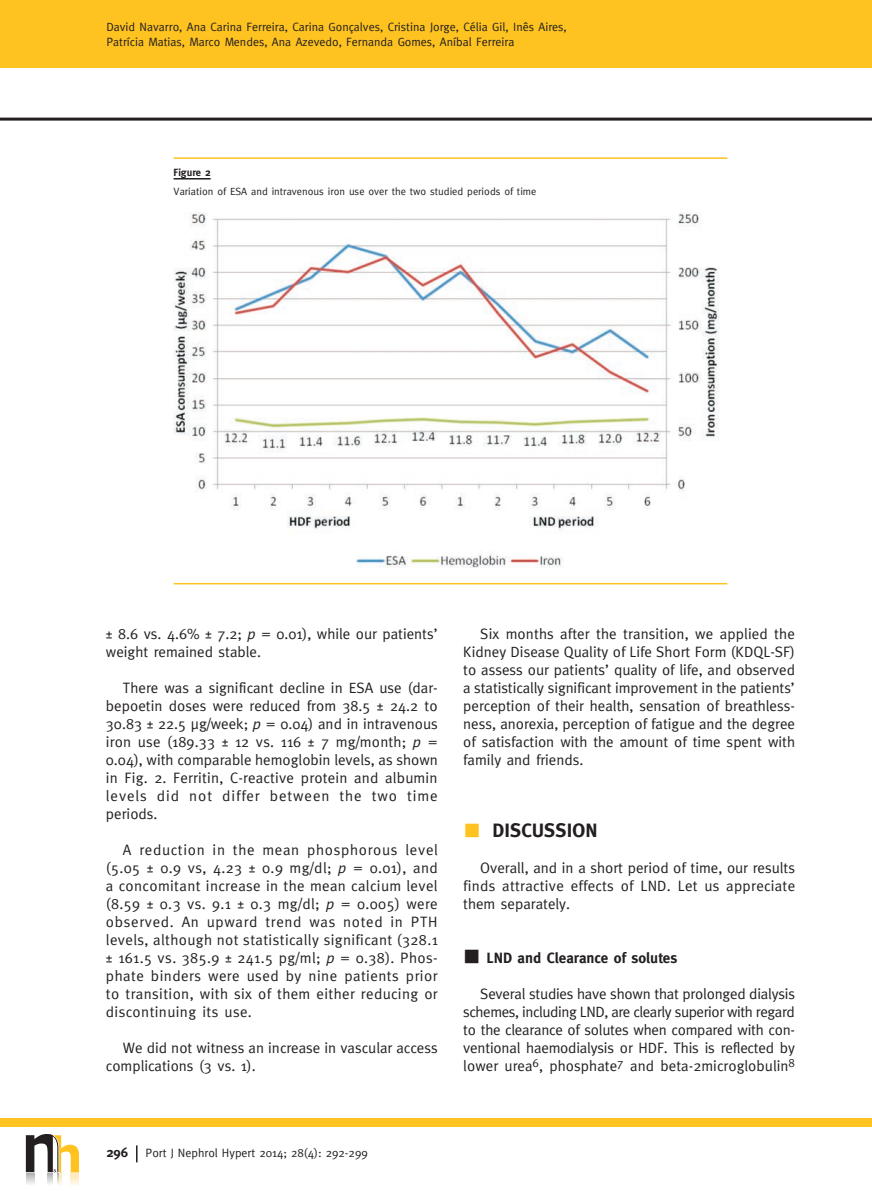
<style>
.page{position:relative;width:872px;height:1191px;background:#fff}
.page>*{position:absolute;margin:0;border:0;box-sizing:border-box;transform-origin:0 0}
.t1{font:700 19.5px "Meta";letter-spacing:.01em;color:#231f20}
.t2{font:15px/18px "Meta";color:#231f20;text-align:justify}
.t3{font:700 15px "Meta";color:#231f20}
.t4{font:700 13.5px "Meta";color:#231f20}
.t5{font:12px/14.4px "Meta";color:#231f20}
.t6{font:10.5px "Meta";color:#231f20}
.t7{font:700 10.5px "Meta";color:#231f20}
.s1{font-family:"Meta Plus"}
.s2{font-style:italic}
.s3{color:#fec221}
</style>
<div class="page">
<div style="left:0;top:0;width:872px;height:68px;background:#fec221"></div>
<hr style="left:0;top:118px;width:872px;height:3px;background:#231f20">
<div style="left:0;top:1118px;width:872px;height:9px;background:#fec221"></div>
<svg style="left:136px;top:1145px;width:1px;height:17px"></svg>
<hr style="left:174px;top:157px;width:553px;height:2px;background:#fec221">
<hr style="left:174px;top:178px;width:37px;height:1px;background:#231f20">
<hr style="left:174px;top:583px;width:553px;height:1px;background:#fec221">
<img style="left:174px;top:212px;width:545px;height:356px">
<svg style="left:26px;top:1134px;width:53px;height:51px"></svg>
<p class="t5" style="left:106px;top:20px;width:462px">David Navarro, Ana Carina Ferreira, Carina Gonçalves, Cristina Jorge, Célia Gil, Inês Aires,<br>Patrícia Matias, Marco Mendes, Ana Azevedo, Fernanda Gomes, Aníbal Ferreira</p>
<p class="t7" style="left:174px;top:166px;width:39px">Figure 2</p>
<p class="t6" style="left:174px;top:185px;width:364px">Variation of ESA and intravenous iron use over the two studied periods of time</p>
<p class="t2" style="left:106px;top:625px;width:333px"><span class="s1">±</span> 8.6 vs. 4.6% <span class="s1">±</span> 7.2; <span class="s2">p</span> = 0.01), while our patients’ weight remained stable.</p>
<p class="t2" style="left:106px;top:679px;width:333px;text-indent:17px">There was a significant decline in ESA use (dar&shy;bepoetin doses were reduced from 38.5 <span class="s1">±</span> 24.2 to 30.83 <span class="s1">±</span> 22.5 µg/week; <span class="s2">p</span> = 0.04) and in intravenous iron use (189.33 <span class="s1">±</span> 12 vs. 116 <span class="s1">±</span> 7 mg/month; <span class="s2">p</span> = 0.04), with comparable hemoglobin levels, as shown in Fig. 2. Ferritin, C-reactive protein and albumin levels did not differ between the two time periods.</p>
<p class="t2" style="left:106px;top:841px;width:333px;text-indent:17px">A reduction in the mean phosphorous level (5.05 <span class="s1">±</span> 0.9 vs, 4.23 <span class="s1">±</span> 0.9 mg/dl; <span class="s2">p</span> = 0.01), and a concomitant increase in the mean calcium level (8.59 <span class="s1">±</span> 0.3 vs. 9.1 <span class="s1">±</span> 0.3 mg/dl; <span class="s2">p</span> = 0.005) were observed. An upward trend was noted in PTH levels, although not statistically significant (328.1 <span class="s1">±</span> 161.5 vs. 385.9 <span class="s1">±</span> 241.5 pg/ml; <span class="s2">p</span> = 0.38). Phos&shy;phate binders were used by nine patients prior to transition, with six of them either reducing or discontinuing its use.</p>
<p class="t2" style="left:106px;top:1039px;width:333px;text-indent:17px">We did not witness an increase in vascular access complications (3 vs. 1).</p>
<p class="t2" style="left:463px;top:625px;width:334px;text-indent:17px">Six months after the transition, we applied the Kidney Disease Quality of Life Short Form (KDQL-SF) to assess our patients’ quality of life, and observed a statistically significant improvement in the patients’ perception of their health, sensation of breathless&shy;ness, anorexia, perception of fatigue and the degree of satisfaction with the amount of time spent with family and friends.</p>
<h1 class="t1" style="left:463px;top:819px;width:136px"><span class="s3">■</span> DISCUSSION</h1>
<p class="t2" style="left:463px;top:859px;width:333px;text-indent:17px">Overall, and in a short period of time, our results finds attractive effects of LND. Let us appreciate them separately.</p>
<p class="t3" style="left:463px;top:949px;width:216px">■ LND and Clearance of solutes</p>
<p class="t2" style="left:463px;top:985px;width:333px;text-indent:17px">Several studies have shown that prolonged dialysis schemes, including LND, are clearly superior with regard to the clearance of solutes when compared with con&shy;ventional haemodialysis or HDF. This is reflected by lower urea<sup>6</sup>, phosphate<sup>7</sup> and beta-2microglobulin<sup>8</sup></p>
<p class="t4" style="left:106px;top:1145px;width:23px">296</p>
<p class="t5" style="left:145px;top:1145px;width:224px">Port J Nephrol Hypert 2014; 28(4): 292-299</p>
</div>
